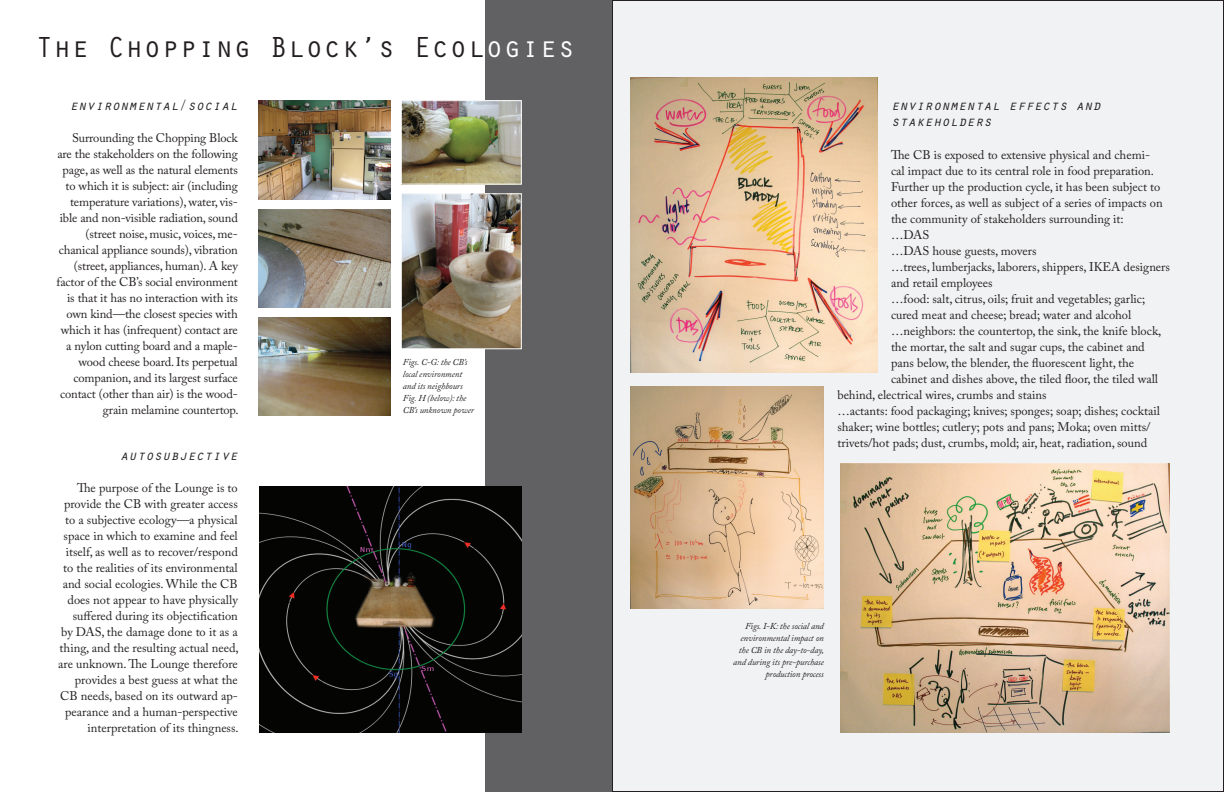
<style>
.page{position:relative;width:1224px;height:792px;background:#fff}
.page>*{position:absolute;margin:0;border:0;box-sizing:border-box;transform-origin:0 0}
.t1{font:30px "Orator Std";color:#231f20}
.t2{font:italic 14px/16.8px "Orator Std";color:#231f20}
.t3{font:12.5px/16px "Adobe Caslon Pro";color:#231f20;text-align:right}
.t4{font:italic 9px/12px "Adobe Caslon Pro";letter-spacing:-.01em;color:#231f20}
.s1{color:#fff}
.s2{color:#fdfdfd}
</style>
<div class="page">
<div style="left:612px;top:0;width:612px;height:792px;background:#f1f2f3"></div>
<div style="left:485px;top:0;width:127px;height:792px;background:#616164"></div>
<img style="left:259px;top:101px;width:132px;height:99px">
<img style="left:259px;top:209px;width:132px;height:99px">
<img style="left:403px;top:195px;width:117px;height:152px">
<div style="left:401px;top:193px;width:121px;height:156px;border:1px solid #fdfdfd"></div>
<img style="left:259px;top:318px;width:132px;height:98px">
<img style="left:403px;top:102px;width:117px;height:81px">
<div style="left:401px;top:100px;width:121px;height:85px;border:1px solid #fdfdfd"></div>
<img style="left:259px;top:486px;width:263px;height:246px">
<img style="left:630px;top:387px;width:194px;height:221px">
<img style="left:840px;top:463px;width:330px;height:269px">
<img style="left:630px;top:77px;width:248px;height:296px">
<h1 class="t1" style="left:35px;top:25px;width:542px">The Chopping Block’s Ecol<span class="s1">o</span><span class="s2">gies</span></h1>
<p class="t2" style="left:70px;top:96px;width:170px">environmental/social</p>
<p class="t3" style="left:57px;top:129px;width:184px">Surrounding the Chopping Block are the stakeholders on the following page, as well as the natural elements to which it is subject: air (including temperature variations), water, vis&shy;ible and non-visible radiation, sound (street noise, music, voices, me&shy;chanical appliance sounds), vibration (street, appliances, human). A key factor of the CB’s social environment is that it has no interaction with its own kind—the closest species with which it has (infrequent) contact are a nylon cutting board and a maple&shy;wood cheese board. Its perpetual companion, and its largest surface contact (other than air) is the wood&shy;grain melamine countertop.</p>
<p class="t2" style="left:120px;top:446px;width:119px">autosubjective</p>
<p class="t3" style="left:58px;top:479px;width:182px">The purpose of the Lounge is to provide the CB with greater access to a subjective ecology—a physical space in which to examine and feel itself, as well as to recover/respond to the realities of its environmental and social ecologies. While the CB does not appear to have physically suffered during its objectification<br>by DAS, the damage done to it as a thing, and the resulting actual need, are unknown. The Lounge therefore provides a best guess at what the CB needs, based on its outward ap&shy;pearance and a human-perspective interpretation of its thingness.</p>
<p class="t4" style="left:403px;top:355px;width:73px">Figs. C-G: the CB’s local environment and its neighbours<br>Fig. H (below): the<br>CB’s unknown power</p>
<p class="t2" style="left:891px;top:96px;width:212px">environmental effects and stakeholders</p>
<p class="t3" style="left:891px;top:147px;width:261px">The CB is exposed to extensive physical and chemi-</p>
<p class="t3" style="left:891px;top:163px;width:265px">cal impact due to its central role in food preparation.</p>
<p class="t3" style="left:891px;top:179px;width:271px">Further up the production cycle, it has been subject to</p>
<p class="t3" style="left:891px;top:195px;width:273px">other forces, as well as subject of a series of impacts on</p>
<p class="t3" style="left:891px;top:211px;width:234px">the community of stakeholders surrounding it:</p>
<p class="t3" style="left:891px;top:227px;width:40px">…DAS</p>
<p class="t3" style="left:891px;top:243px;width:147px">…DAS house guests, movers</p>
<p class="t3" style="left:891px;top:259px;width:281px">…trees, lumberjacks, laborers, shippers, IKEA designers</p>
<p class="t3" style="left:891px;top:275px;width:103px">and retail employees</p>
<p class="t3" style="left:891px;top:291px;width:256px">…food: salt, citrus, oils; fruit and vegetables; garlic;</p>
<p class="t3" style="left:891px;top:307px;width:242px">cured meat and cheese; bread; water and alcohol</p>
<p class="t3" style="left:891px;top:323px;width:272px">…neighbors: the countertop, the sink, the knife block,</p>
<p class="t3" style="left:891px;top:339px;width:255px">the mortar, the salt and sugar cups, the cabinet and</p>
<p class="t3" style="left:891px;top:355px;width:245px">pans below, the blender, the fluorescent light, the</p>
<p class="t3" style="left:891px;top:371px;width:269px">cabinet and dishes above, the tiled floor, the tiled wall</p>
<p class="t3" style="left:837px;top:387px;width:211px">behind, electrical wires, crumbs and stains</p>
<p class="t3" style="left:837px;top:403px;width:324px">…actants: food packaging; knives; sponges; soap; dishes; cocktail</p>
<p class="t3" style="left:837px;top:419px;width:315px">shaker; wine bottles; cutlery; pots and pans; Moka; oven mitts/</p>
<p class="t3" style="left:837px;top:435px;width:311px">trivets/hot pads; dust, crumbs, mold; air, heat, radiation, sound</p>
<p class="t4" style="left:733px;top:620px;width:92px;text-align:right">Figs. I-K: the social and environmental impact on the CB in the day-to-day, and during its pre-purchase production process</p>
</div>
